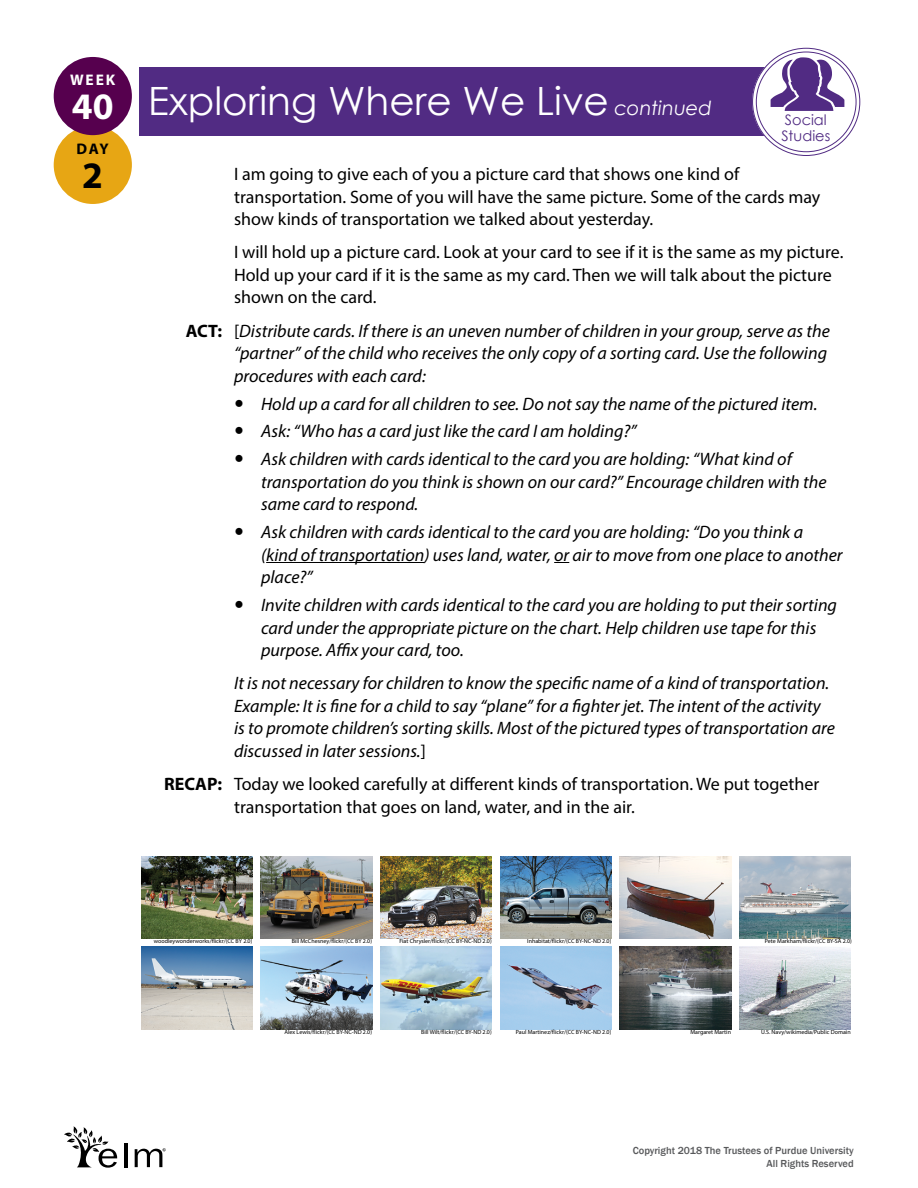
<style>
.page{position:relative;width:918px;height:1188px;background:#fff}
.page>*{position:absolute;margin:0;border:0;box-sizing:border-box;transform-origin:0 0}
.t1{font:39px "Century Gothic";color:#fff}
.t2{font:700 37.5px "Myriad Pro";color:#fff}
.t3{font:700 37.5px "Myriad Pro";color:#000}
.t4{font:italic 18px/22.5px "Myriad Pro";color:#000}
.t5{font:18px/22.5px "Myriad Pro";color:#000}
.t6{font:700 15.45px "Myriad Pro";color:#fff}
.t7{font:700 15.45px "Myriad Pro";color:#000}
.t8{font:14.55px/15.9px "Century Gothic";color:#512b83}
.t9{font:500 10.5px/12.6px "Franklin Gothic";color:#58595b;text-align:right}
.t10{font:6px "Myriad Pro";color:#000}
.s1{font-style:italic;font-size:19.5px}
.s2{font-weight:700;font-style:normal}
.s3{font-style:normal}
.s4{font-weight:700}
</style>
<div class="page">
<div style="left:140px;top:68px;width:631px;height:68px;background:#512b83"></div>
<div style="left:54px;top:126px;width:78px;height:78px;background:#e7a614;border-radius:50%"></div>
<div style="left:54px;top:57px;width:78px;height:78px;background:#56004e;border-radius:50%"></div>
<div style="left:754px;top:50px;width:104px;height:104px;background:#fff;border-radius:50%"></div>
<div style="left:752px;top:48px;width:108px;height:108px;border:4px solid #fff;border-radius:50%"></div>
<svg style="left:771px;top:57px;width:73px;height:54px"></svg>
<hr style="left:266px;top:562px;width:158px;height:1px;background:#000">
<svg style="left:554px;top:562px;width:15px;height:1px"></svg>
<img style="left:141px;top:856px;width:111px;height:83px">
<img style="left:261px;top:856px;width:111px;height:83px">
<img style="left:380px;top:856px;width:112px;height:83px">
<img style="left:500px;top:856px;width:111px;height:83px">
<img style="left:620px;top:856px;width:111px;height:83px">
<img style="left:739px;top:856px;width:112px;height:83px">
<img style="left:141px;top:947px;width:111px;height:83px">
<img style="left:261px;top:947px;width:111px;height:83px">
<img style="left:380px;top:947px;width:112px;height:83px">
<img style="left:500px;top:947px;width:111px;height:83px">
<img style="left:620px;top:947px;width:111px;height:83px">
<img style="left:739px;top:947px;width:112px;height:83px">
<hr style="left:124px;top:1143px;width:3px;height:24px;background:#000">
<svg style="left:64px;top:1126px;width:53px;height:42px"></svg>
<svg style="left:135px;top:1148px;width:31px;height:19px"></svg>
<p class="t6" style="left:70px;top:69px;width:47px">WEEK</p>
<h2 class="t2" style="left:72px;top:82px;width:43px">40</h2>
<p class="t7" style="left:77px;top:138px;width:34px">DAY</p>
<h2 class="t3" style="left:82px;top:151px;width:22px">2</h2>
<h1 class="t1" style="left:148px;top:74px;width:565px">Exploring Where We Live <span class="s1">continued</span></h1>
<p class="t8" style="left:781px;top:111px;width:50px">Social<br>Studies</p>
<p class="t5" style="left:234px;top:162px;width:588px">I am going to give each of you a picture card that shows one kind of transportation. Some of you will have the same picture. Some of the cards may show kinds of transportation we talked about yesterday.</p>
<p class="t5" style="left:234px;top:241px;width:611px">I will hold up a picture card. Look at your card to see if it is the same as my picture.<br>Hold up your card if it is the same as my card. Then we will talk about the picture shown on the card.</p>
<p class="t4" style="left:234px;top:319px;width:597px;text-indent:-48px"><span class="s2">ACT:</span> <span class="s3">[</span>Distribute cards. If there is an uneven number of children in your group, serve as the “partner” of the child who receives the only copy of a sorting card. Use the following procedures with each card:</p>
<p class="t4" style="left:261px;top:392px;width:558px">Hold up a card for all children to see. Do not say the name of the pictured item.</p>
<p class="t4" style="left:261px;top:420px;width:377px">Ask: “Who has a card just like the card I am holding?”</p>
<p class="t4" style="left:261px;top:448px;width:567px">Ask children with cards identical to the card you are holding: “What kind of transportation do you think is shown on our card?” Encourage children with the same card to respond.</p>
<p class="t4" style="left:261px;top:521px;width:583px">Ask children with cards identical to the card you are holding: “Do you think a (kind of transportation) uses land, water, or air to move from one place to another place?”</p>
<p class="t4" style="left:261px;top:594px;width:578px">Invite children with cards identical to the card you are holding to put their sorting card under the appropriate picture on the chart. Help children use tape for this purpose. Affix your card, too.</p>
<p class="t4" style="left:234px;top:672px;width:602px">It is not necessary for children to know the specific name of a kind of transportation.<br>Example: It is fine for a child to say “plane” for a fighter jet. The intent of the activity is to promote children’s sorting skills. Most of the pictured types of transportation are discussed in later sessions.<span class="s3">]</span></p>
<p class="t5" style="left:234px;top:773px;width:587px;text-indent:-70px"><span class="s4">RECAP:</span> Today we looked carefully at different kinds of transportation. We put together transportation that goes on land, water, and in the air.</p>
<p class="t10" style="left:154px;top:938px;width:100px">woodleywonderworks/flickr/(CC BY 2.0)</p>
<p class="t10" style="left:292px;top:938px;width:82px">Bill McChesney/flickr/(CC BY 2.0)</p>
<p class="t10" style="left:399px;top:938px;width:94px">Fiat Chrysler/flickr/(CC BY-NC-ND 2.0)</p>
<p class="t10" style="left:527px;top:938px;width:86px">Inhabitat/flickr/(CC BY-NC-ND 2.0)</p>
<p class="t10" style="left:765px;top:938px;width:89px">Pete Markham/flickr/(CC BY-SA 2.0)</p>
<p class="t10" style="left:285px;top:1028px;width:89px">Alex Lewis/flickr/(CC BY-NC-ND 2.0)</p>
<p class="t10" style="left:421px;top:1028px;width:72px">Bill Wilt/flickr/(CC BY-ND 2.0)</p>
<p class="t10" style="left:516px;top:1028px;width:97px">Paul Martinez/flickr/(CC BY-NC-ND 2.0)</p>
<p class="t10" style="left:761px;top:1028px;width:91px">U.S. Navy/wikimedia/Public Domain</p>
<p class="t10" style="left:690px;top:1028px;width:42px">Margaret Martin</p>
<p class="t9" style="left:633px;top:1145px;width:223px">Copyright 2018 The Trustees of Purdue University<br>All Rights Reserved</p>
</div>
